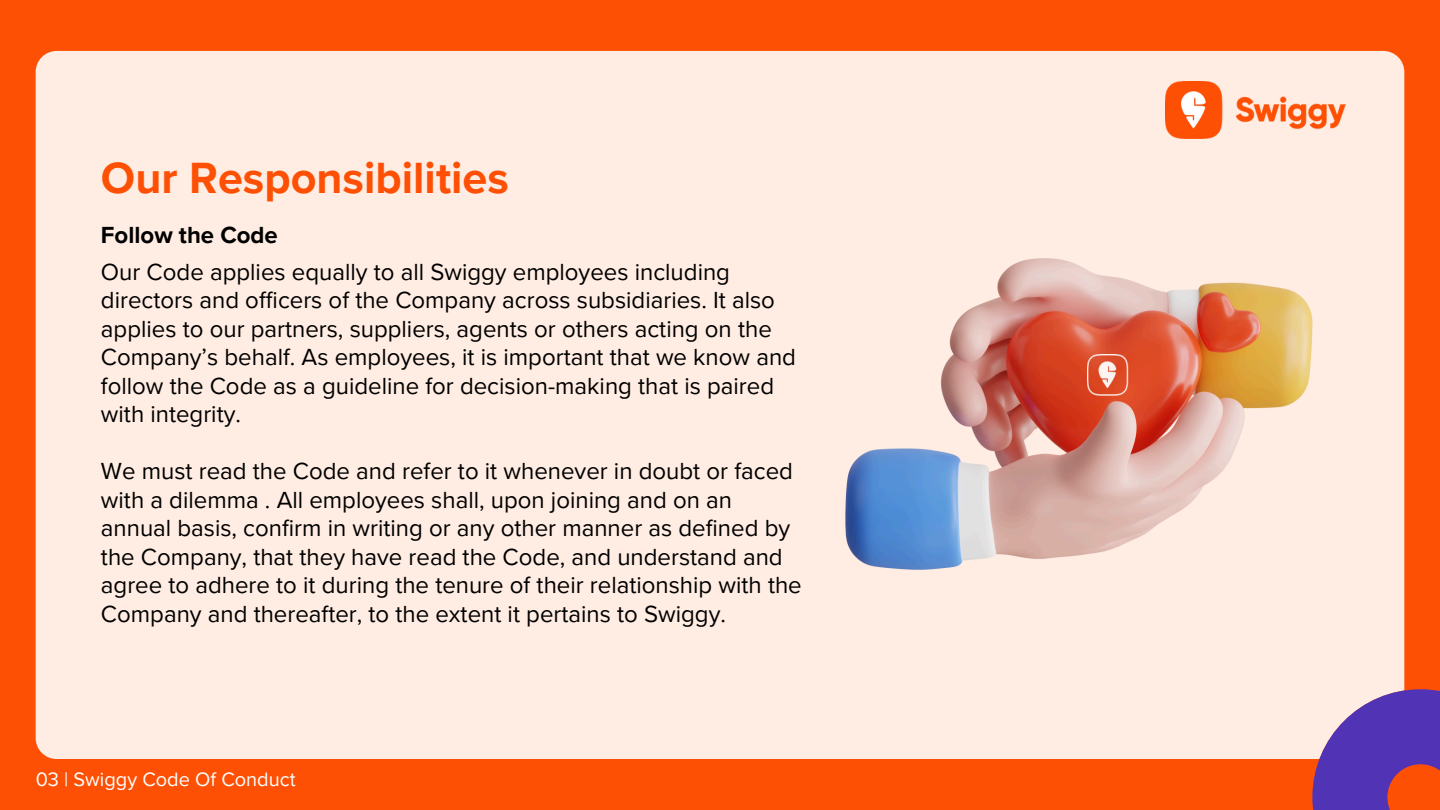
<style>
.page{position:relative;width:1440px;height:810px;background:#fe5005}
.page>*{position:absolute;margin:0;border:0;box-sizing:border-box;transform-origin:0 0}
.t1{font:700 45px "Proxima Nova";color:#fe5005}
.t2{font:24px/28.5px "Proxima Nova";color:#000}
.t3{font:700 24px "Proxima Nova";color:#000}
.t4{font:20px "Proxima Nova";color:#fff}
</style>
<div class="page">
<div style="left:36px;top:51px;width:1368px;height:708px;background:#ffede3;border-radius:21px"></div>
<svg style="left:1312px;top:689px;width:128px;height:121px"></svg>
<img style="left:1165px;top:81px;width:181px;height:58px">
<img style="left:846px;top:258px;width:466px;height:311px">
<img style="left:1087px;top:354px;width:42px;height:41px">
<h2 class="t1" style="left:101px;top:151px;width:410px">Our Responsibilities</h2>
<p class="t3" style="left:101px;top:221px;width:178px">Follow the Code</p>
<h3 class="t2" style="left:101px;top:258px;width:697px">Our Code applies equally to all Swiggy employees including directors and officers of the Company across subsidiaries. It also applies to our partners, suppliers, agents or others acting on the Company’s behalf. As employees, it is important that we know and follow the Code as a guideline for decision-making that is paired with integrity.</h3>
<h3 class="t2" style="left:101px;top:458px;width:702px">We must read the Code and refer to it whenever in doubt or faced with a dilemma . All employees shall, upon joining and on an annual basis, confirm in writing or any other manner as defined by the Company, that they have read the Code, and understand and agree to adhere to it during the tenure of their relationship with the Company and thereafter, to the extent it pertains to Swiggy.</h3>
<h1 class="t4" style="left:36px;top:768px;width:261px">03 | Swiggy Code Of Conduct</h1>
</div>
